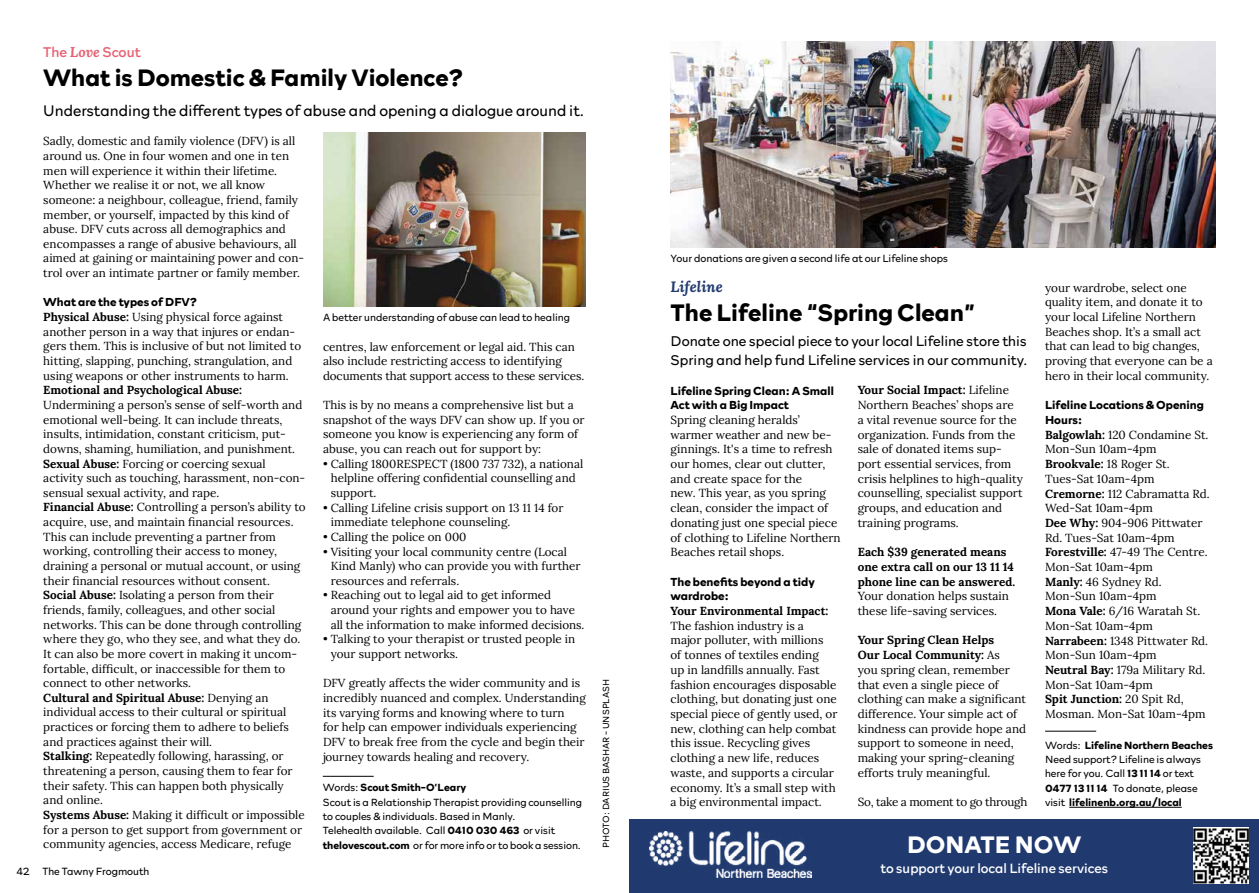
<style>
.page{position:relative;width:1259px;height:893px;background:#fff}
.page>*{position:absolute;margin:0;border:0;box-sizing:border-box;transform-origin:0 0}
.t1{font:700 24px "Rockford Sans";color:#000}
.t2{font:700 24px "Rockford Sans";color:#fff}
.t3{font:700 23.85px "Rockford Sans";color:#000}
.t4{font:300 15.45px "Rockford Sans";color:#000}
.t5{font:italic 700 15px "Lora";color:#203a6f}
.t6{font:300 14.25px/19.5px "Rockford Sans";color:#000}
.t7{font:14.25px "Rockford Sans";color:#e76174}
.t8{font:13.5px "Rockford Sans";color:#fff}
.t9{font:11.7px/14.7px "Lora";color:#000}
.t10{font:700 11.7px/14.7px "Rockford Sans";color:#000}
.t11{font:700 11.7px/14.7px "Lora";color:#000}
.t12{font:11.7px "Lora";letter-spacing:-.025em;color:#000}
.t13{font:300 10.5px/14.4px "Rockford Sans";color:#000}
.t14{font:300 9px "Rockford Sans";color:#000}
.s1{font-family:"Lora";font-weight:700;font-style:italic}
.s2{font-weight:700}
</style>
<div class="page">
<img style="left:323px;top:133px;width:262px;height:174px">
<hr style="left:323px;top:776px;width:51px;height:1px;background:#000">
<img style="left:670px;top:42px;width:545px;height:205px">
<hr style="left:1069px;top:807px;width:112px;height:1px;background:#000">
<hr style="left:1045px;top:731px;width:51px;height:1px;background:#000">
<div style="left:629px;top:819px;width:630px;height:74px;background:#203a6f"></div>
<img style="left:1193px;top:828px;width:55px;height:55px">
<img style="left:649px;top:832px;width:162px;height:46px">
<p class="t7" style="left:43px;top:42px;width:99px">The <span class="s1">Love</span> Scout</p>
<h2 class="t3" style="left:43px;top:60px;width:422px">What is Domestic &amp; Family Violence?</h2>
<h3 class="t4" style="left:43px;top:99px;width:542px">Understanding the different types of abuse and opening a dialogue around it.</h3>
<p class="t9" style="left:43px;top:133px;width:262px">Sadly, domestic and family violence (DFV) is all around us. One in four women and one in ten men will experience it within their lifetime.<br>Whether we realise it or not, we all know someone: a neighbour, colleague, friend, family member, or yourself, impacted by this kind of abuse. DFV cuts across all demographics and encompasses a range of abusive behaviours, all aimed at gaining or maintaining power and con&shy;trol over an intimate partner or family member.</p>
<p class="t10" style="left:43px;top:294px;width:156px">What are the types of DFV?</p>
<p class="t9" style="left:43px;top:309px;width:259px"><span class="s2">Physical Abuse:</span> Using physical force against another person in a way that injures or endan&shy;gers them. This is inclusive of but not limited to hitting, slapping, punching, strangulation, and using weapons or other instruments to harm.</p>
<p class="t11" style="left:43px;top:382px;width:200px">Emotional and Psychological Abuse:</p>
<p class="t9" style="left:43px;top:397px;width:264px">Undermining a person’s sense of self-worth and emotional well-being. It can include threats, insults, intimidation, constant criticism, put&shy;downs, shaming, humiliation, and punishment.<br><span class="s2">Sexual Abuse:</span> Forcing or coercing sexual activity such as touching, harassment, non-con&shy;sensual sexual activity, and rape.<br><span class="s2">Financial Abuse:</span> Controlling a person’s ability to acquire, use, and maintain financial resources.<br>This can include preventing a partner from working, controlling their access to money, draining a personal or mutual account, or using their financial resources without consent.<br><span class="s2">Social Abuse:</span> Isolating a person from their friends, family, colleagues, and other social networks. This can be done through controlling where they go, who they see, and what they do.<br>It can also be more covert in making it uncom&shy;fortable, difficult, or inaccessible for them to connect to other networks.<br><span class="s2">Cultural and Spiritual Abuse:</span> Denying an individual access to their cultural or spiritual practices or forcing them to adhere to beliefs and practices against their will.<br><span class="s2">Stalking:</span> Repeatedly following, harassing, or threatening a person, causing them to fear for their safety. This can happen both physically and online.<br><span class="s2">Systems Abuse:</span> Making it difficult or impossible for a person to get support from government or community agencies, access Medicare, refuge</p>
<p class="t13" style="left:17px;top:864px;width:134px">42 The Tawny Frogmouth</p>
<p class="t13" style="left:323px;top:310px;width:248px">A better understanding of abuse can lead to healing</p>
<p class="t9" style="left:323px;top:338px;width:263px">centres, law enforcement or legal aid. This can also include restricting access to identifying documents that support access to these services.</p>
<p class="t9" style="left:323px;top:397px;width:263px">This is by no means a comprehensive list but a snapshot of the ways DFV can show up. If you or someone you know is experiencing any form of abuse, you can reach out for support by:</p>
<p class="t9" style="left:331px;top:455px;width:254px;text-indent:-8px">• Calling 1800RESPECT (1800 737 732), a national helpline offering confidential counselling and support.</p>
<p class="t9" style="left:331px;top:499px;width:234px;text-indent:-8px">• Calling Lifeline crisis support on 13 11 14 for immediate telephone counseling.</p>
<p class="t9" style="left:323px;top:529px;width:145px">• Calling the police on 000</p>
<p class="t9" style="left:331px;top:543px;width:251px;text-indent:-8px">• Visiting your local community centre (Local<br>Kind Manly) who can provide you with further resources and referrals.</p>
<p class="t9" style="left:331px;top:587px;width:255px;text-indent:-8px">• Reaching out to legal aid to get informed around your rights and empower you to have all the information to make informed decisions.</p>
<p class="t9" style="left:331px;top:631px;width:246px;text-indent:-8px">• Talking to your therapist or trusted people in your support networks.</p>
<p class="t9" style="left:323px;top:675px;width:264px">DFV greatly affects the wider community and is incredibly nuanced and complex. Understanding its varying forms and knowing where to turn<br>for help can empower individuals experiencing DFV to break free from the cycle and begin their journey towards healing and recovery.</p>
<p class="t13" style="left:323px;top:780px;width:261px">Words: <span class="s2">Scout Smith-O’Leary<br></span>Scout is a Relationship Therapist providing counselling to couples &amp; individuals. Based in Manly.<br>Telehealth available. Call <span class="s2">0410 030 463</span> or visit <span class="s2">thelovescout.com</span> or for more info or to book a session.</p>
<p class="t14" style="left:599px;top:848px;width:170px;rotate:-90deg">PHOTO: DARIUS BASHAR - UNSPLASH</p>
<p class="t13" style="left:670px;top:251px;width:279px">Your donations are given a second life at our Lifeline shops</p>
<p class="t5" style="left:670px;top:276px;width:54px">Lifeline</p>
<h1 class="t1" style="left:670px;top:295px;width:306px">The Lifeline “Spring Clean”</h1>
<p class="t6" style="left:670px;top:330px;width:358px">Donate one special piece to your local Lifeline store this<br>Spring and help fund Lifeline services in our community.</p>
<p class="t10" style="left:670px;top:382px;width:165px">Lifeline Spring Clean: A Small<br>Act with a Big Impact</p>
<p class="t9" style="left:670px;top:412px;width:172px">Spring cleaning heralds’ warmer weather and new be&shy;ginnings. It's a time to refresh our homes, clear out clutter, and create space for the<br>new. This year, as you spring clean, consider the impact of donating just one special piece of clothing to Lifeline Northern<br>Beaches retail shops.</p>
<p class="t10" style="left:670px;top:573px;width:146px">The benefits beyond a tidy wardrobe:</p>
<p class="t11" style="left:670px;top:603px;width:159px">Your Environmental Impact:</p>
<p class="t9" style="left:670px;top:617px;width:168px">The fashion industry is a major polluter, with millions<br>of tonnes of textiles ending<br>up in landfills annually. Fast fashion encourages disposable clothing, but donating just one special piece of gently used, or new, clothing can help combat this issue. Recycling gives clothing a new life, reduces waste, and supports a circular economy. It’s a small step with a big environmental impact.</p>
<p class="t9" style="left:857px;top:382px;width:167px"><span class="s2">Your Social Impact:</span> Lifeline<br>Northern Beaches’ shops are<br>a vital revenue source for the organization. Funds from the sale of donated items sup&shy;port essential services, from crisis helplines to high-quality counselling, specialist support groups, and education and training programs.</p>
<p class="t11" style="left:857px;top:544px;width:159px">Each $39 generated means one extra call on our 13 11 14 phone line can be answered.</p>
<p class="t9" style="left:857px;top:588px;width:153px">Your donation helps sustain these life-saving services.</p>
<p class="t9" style="left:857px;top:632px;width:170px"><span class="s2">Your Spring Clean Helps<br>Our Local Community:</span> As<br>you spring clean, remember that even a single piece of clothing can make a significant difference. Your simple act of kindness can provide hope and support to someone in need, making your spring-cleaning efforts truly meaningful.</p>
<p class="t12" style="left:857px;top:793px;width:171px">So, take a moment to go through</p>
<p class="t9" style="left:1045px;top:279px;width:169px">your wardrobe, select one quality item, and donate it to your local Lifeline Northern<br>Beaches shop. It’s a small act that can lead to big changes, proving that everyone can be a hero in their local community.</p>
<p class="t10" style="left:1045px;top:397px;width:160px">Lifeline Locations &amp; Opening<br>Hours:</p>
<p class="t9" style="left:1045px;top:426px;width:166px"><span class="s2">Balgowlah:</span> 120 Condamine St.<br>Mon-Sun 10am-4pm<br><span class="s2">Brookvale:</span> 18 Roger St.<br>Tues-Sat 10am-4pm<br><span class="s2">Cremorne:</span> 112 Cabramatta Rd.<br>Wed-Sat 10am-4pm<br><span class="s2">Dee Why:</span> 904-906 Pittwater<br>Rd. Tues-Sat 10am-4pm<br><span class="s2">Forestville:</span> 47-49 The Centre.<br>Mon-Sat 10am-4pm<br><span class="s2">Manly:</span> 46 Sydney Rd.<br>Mon-Sun 10am-4pm<br><span class="s2">Mona Vale:</span> 6/16 Waratah St.<br>Mon-Sat 10am-4pm<br><span class="s2">Narrabeen:</span> 1348 Pittwater Rd.<br>Mon-Sun 10am-4pm<br><span class="s2">Neutral Bay:</span> 179a Military Rd.<br>Mon-Sat 10am-4pm<br><span class="s2">Spit Junction:</span> 20 Spit Rd,<br>Mosman. Mon-Sat 10am-4pm</p>
<p class="t13" style="left:1045px;top:737px;width:169px">Words: <span class="s2">Lifeline Northern Beaches<br></span>Need support? Lifeline is always here for you. Call <span class="s2">13 11 14</span> or text<br><span class="s2">0477 13 11 14</span> To donate, please visit <span class="s2">lifelinenb.org.au/local</span></p>
<h1 class="t2" style="left:907px;top:827px;width:176px">DONATE NOW</h1>
<p class="t8" style="left:880px;top:858px;width:229px">to support your local Lifeline services</p>
</div>
